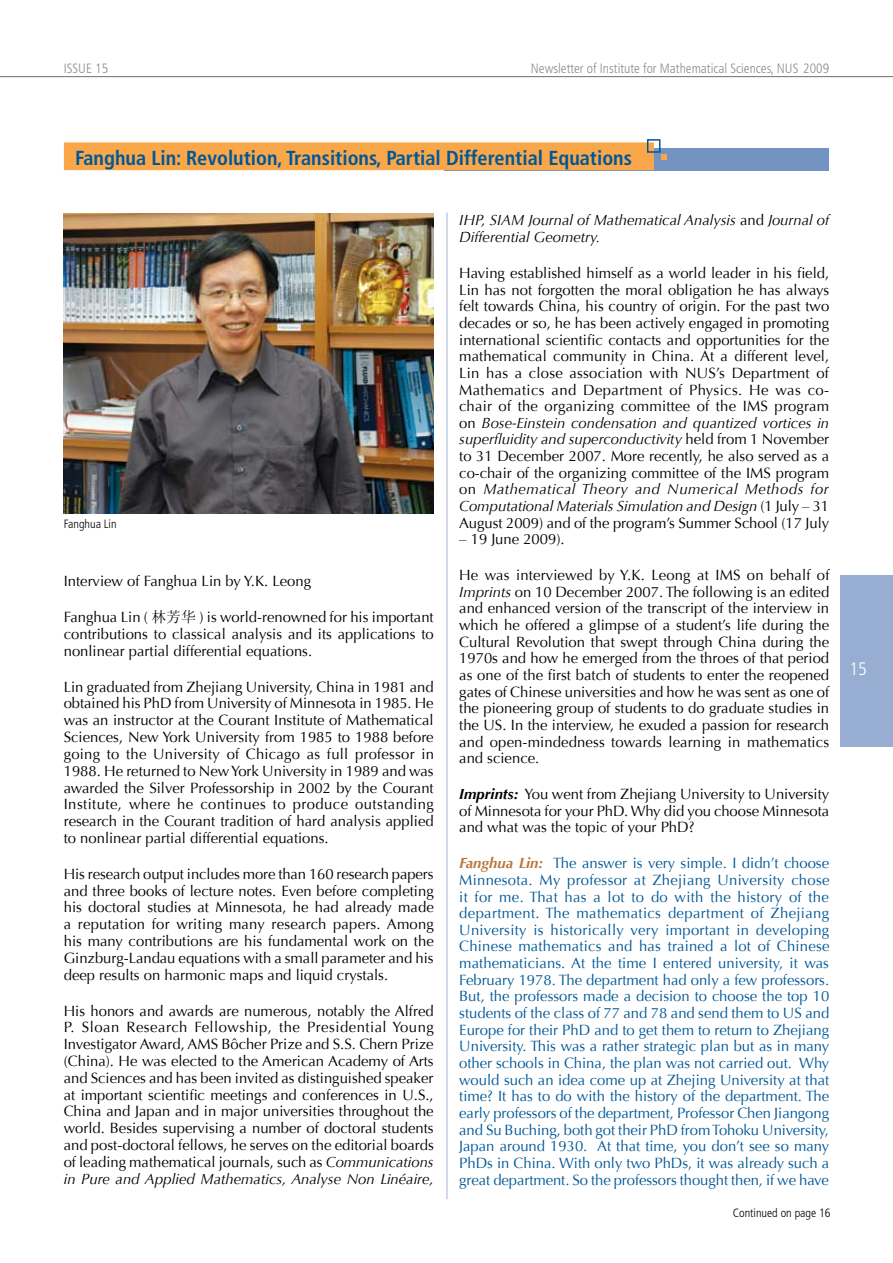
<style>
.page{position:relative;width:893px;height:1263px;background:#fff}
.page>*{position:absolute;margin:0;border:0;box-sizing:border-box;transform-origin:0 0}
.t1{font:700 condensed 20.25px "Frutiger LT Std";color:#005797}
.t2{font:300 condensed 18px "Frutiger LT Std";color:#fff}
.t3{font:14.85px/16.6px "Optima";color:#000;text-align:justify}
.t4{font:14.85px/16.6px "Optima";letter-spacing:-.005em;color:#005797;text-align:justify}
.t5{font:italic 14.85px/16.6px "Optima";color:#000}
.t6{font:300 condensed 13.5px "Frutiger LT Std";color:#8a8c8e}
.t7{font:300 condensed 12px "Frutiger LT Std";color:#000}
.s1{font-family:"Sim Sun"}
.s2{font-style:italic}
.s3{font-style:normal}
.s4{font-weight:700;font-style:italic}
.s5{font-weight:700;font-style:italic;color:#b87740}
</style>
<div class="page">
<div style="left:840px;top:575px;width:53px;height:172px;background:#97add1"></div>
<hr style="left:0;top:76px;width:893px;height:1px;background:#808284">
<hr style="left:447px;top:213px;width:1px;height:986px;background:#a3b6d7">
<div style="left:445px;top:148px;width:384px;height:22px;background:#7394c2"></div>
<div style="left:65px;top:143px;width:588px;height:26px;background:#faa74a"></div>
<div style="left:64px;top:142px;width:590px;height:28px;border:2px solid #faa74a"></div>
<div style="left:647px;top:139px;width:13px;height:14px;border:2px solid #005797"></div>
<svg style="left:661px;top:154px;width:6px;height:6px"></svg>
<img style="left:64px;top:213px;width:370px;height:300px">
<p class="t6" style="left:64px;top:61px;width:46px">ISSUE 15</p>
<p class="t6" style="left:531px;top:61px;width:300px">Newsletter of Institute for Mathematical Sciences, NUS 2009</p>
<h1 class="t1" style="left:75px;top:146px;width:558px">Fanghua Lin: Revolution, Transitions, Partial Differential Equations</h1>
<p class="t7" style="left:64px;top:517px;width:54px">Fanghua Lin</p>
<p class="t3" style="left:64px;top:573px;width:249px">Interview of Fanghua Lin by Y.K. Leong</p>
<p class="t3" style="left:64px;top:609px;width:371px">Fanghua Lin ( <span class="s1">林芳华</span> ) is world-renowned for his important contributions to classical analysis and its applications to nonlinear partial differential equations.</p>
<p class="t3" style="left:64px;top:678px;width:372px">Lin graduated from Zhejiang University, China in 1981 and obtained his PhD from University of Minnesota in 1985. He was an instructor at the Courant Institute of Mathematical Sciences, New York University from 1985 to 1988 before going to the University of Chicago as full professor in 1988. He returned to New York University in 1989 and was awarded the Silver Professorship in 2002 by the Courant Institute, where he continues to produce outstanding research in the Courant tradition of hard analysis applied to nonlinear partial differential equations.</p>
<p class="t3" style="left:64px;top:865px;width:372px">His research output includes more than 160 research papers and three books of lecture notes. Even before completing his doctoral studies at Minnesota, he had already made a reputation for writing many research papers. Among his many contributions are his fundamental work on the Ginzburg-Landau equations with a small parameter and his deep results on harmonic maps and liquid crystals.</p>
<p class="t3" style="left:64px;top:1002px;width:372px">His honors and awards are numerous, notably the Alfred P. Sloan Research Fellowship, the Presidential Young Investigator Award, AMS Bôcher Prize and S.S. Chern Prize (China). He was elected to the American Academy of Arts and Sciences and has been invited as distinguished speaker at important scientific meetings and conferences in U.S., China and Japan and in major universities throughout the world. Besides supervising a number of doctoral students and post-doctoral fellows, he serves on the editorial boards of leading mathematical journals, such as <span class="s2">Communications in Pure and Applied Mathematics, Analyse Non Linéaire,</span></p>
<p class="t5" style="left:459px;top:212px;width:371px">IHP, SIAM Journal of Mathematical Analysis <span class="s3">and</span> Journal of<br>Differential Geometry.</p>
<p class="t3" style="left:459px;top:265px;width:372px">Having established himself as a world leader in his field, Lin has not forgotten the moral obligation he has always felt towards China, his country of origin. For the past two decades or so, he has been actively engaged in promoting international scientific contacts and opportunities for the mathematical community in China. At a different level, Lin has a close association with NUS’s Department of Mathematics and Department of Physics. He was co&shy;chair of the organizing committee of the IMS program on <span class="s2">Bose-Einstein condensation and quantized vortices in superfluidity and superconductivity</span> held from 1 November to 31 December 2007. More recently, he also served as a co-chair of the organizing committee of the IMS program on <span class="s2">Mathematical Theory and Numerical Methods for Computational Materials Simulation and Design</span> (1 July – 31<br>August 2009) and of the program’s Summer School (17 July</p>
<p class="t3" style="left:459px;top:531px;width:107px">– 19 June 2009).</p>
<p class="t3" style="left:459px;top:567px;width:372px">He was interviewed by Y.K. Leong at IMS on behalf of <span class="s2">Imprints</span> on 10 December 2007. The following is an edited and enhanced version of the transcript of the interview in which he offered a glimpse of a student’s life during the Cultural Revolution that swept through China during the 1970s and how he emerged from the throes of that period as one of the first batch of students to enter the reopened gates of Chinese universities and how he was sent as one of the pioneering group of students to do graduate studies in the US. In the interview, he exuded a passion for research and open-mindedness towards learning in mathematics and science.</p>
<p class="t3" style="left:459px;top:786px;width:371px"><span class="s4">Imprints:</span> You went from Zhejiang University to University of Minnesota for your PhD. Why did you choose Minnesota and what was the topic of your PhD?</p>
<p class="t4" style="left:459px;top:855px;width:372px"><span class="s5">Fanghua Lin:</span> The answer is very simple. I didn’t choose Minnesota. My professor at Zhejiang University chose it for me. That has a lot to do with the history of the department. The mathematics department of Zhejiang University is historically very important in developing Chinese mathematics and has trained a lot of Chinese mathematicians. At the time I entered university, it was February 1978. The department had only a few professors.<br>But, the professors made a decision to choose the top 10 students of the class of 77 and 78 and send them to US and Europe for their PhD and to get them to return to Zhejiang University. This was a rather strategic plan but as in many other schools in China, the plan was not carried out. Why would such an idea come up at Zhejing University at that time? It has to do with the history of the department. The early professors of the department, Professor Chen Jiangong and Su Buching, both got their PhD from Tohoku University, Japan around 1930. At that time, you don’t see so many PhDs in China. With only two PhDs, it was already such a great department. So the professors thought then, if we have</p>
<p class="t7" style="left:733px;top:1206px;width:99px">Continued on page 16</p>
<p class="t2" style="left:849px;top:658px;width:19px">15</p>
</div>
